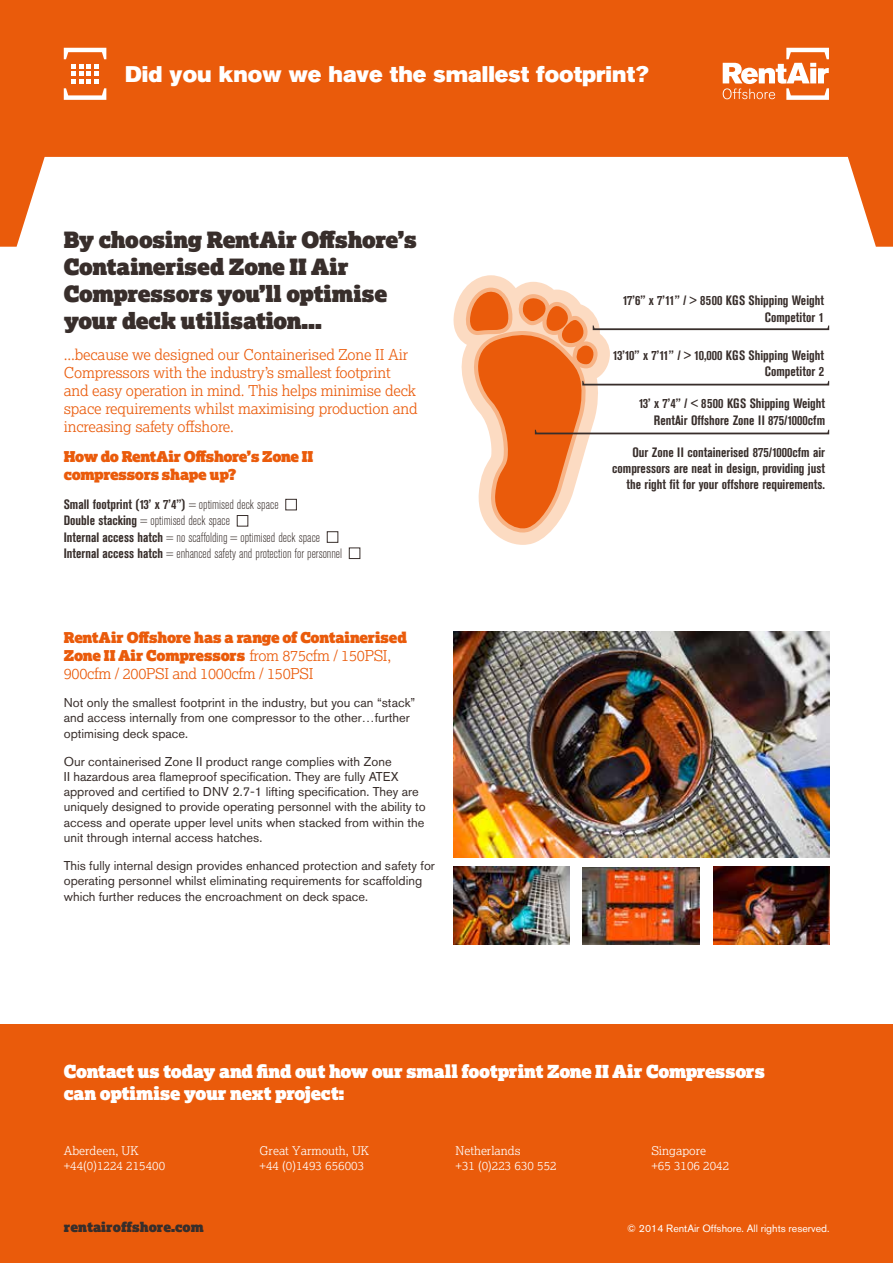
<style>
.page{position:relative;width:893px;height:1263px;background:#fff}
.page>*{position:absolute;margin:0;border:0;box-sizing:border-box;transform-origin:0 0}
.t1{font:22.5px/27px "Lexia Typo Ad";color:#382e2b}
.t2{font:22.5px "Akzidenz Grotesk BQ Super";color:#fff}
.t3{font:18px/21.6px "Lexia Typo Ad";color:#fff}
.t4{font:300 15px/18px "Lexia";letter-spacing:-.01em;color:#ea5b0b}
.t5{font:15px/18px "Lexia Typo Ad";letter-spacing:-.015em;color:#ea5b0b}
.t6{font:700 condensed 13.5px/16.2px "Akzidenz Grotesk BE";color:#382e2b;text-align:right}
.t7{font:300 condensed 13.5px/16.2px "Akzidenz Grotesk BE";color:#382e2b}
.t8{font:13.5px "Lexia Typo Ad";color:#382e2b}
.t9{font:12.75px/15.3px "Akzidenz Grotesk BE";color:#382e2b}
.t10{font:300 12px/14.4px "Lexia";color:#fff}
.t11{font:10.5px "Akzidenz Grotesk BE";color:#fff}
.s1{font-weight:700}
.s2{font-family:"Lexia";font-weight:300}
</style>
<div class="page">
<svg style="left:0;top:0;width:893px;height:247px;fill:#ea5b0b"></svg>
<div style="left:285px;top:499px;width:12px;height:11px;border:1px solid #382e2b"></div>
<div style="left:237px;top:515px;width:11px;height:11px;border:1px solid #382e2b"></div>
<div style="left:327px;top:531px;width:11px;height:12px;border:1px solid #382e2b"></div>
<div style="left:349px;top:547px;width:11px;height:12px;border:1px solid #382e2b"></div>
<svg style="left:723px;top:48px;width:106px;height:52px"></svg>
<svg style="left:64px;top:48px;width:42px;height:52px"></svg>
<svg style="left:453px;top:275px;width:376px;height:270px"></svg>
<div style="left:0;top:1025px;width:893px;height:238px;background:#ea5b0b"></div>
<img style="left:454px;top:867px;width:116px;height:78px">
<img style="left:713px;top:867px;width:116px;height:78px">
<img style="left:582px;top:867px;width:118px;height:78px">
<img style="left:453px;top:631px;width:376px;height:227px">
<h1 class="t2" style="left:125px;top:61px;width:525px">Did you know we have the smallest footprint?</h1>
<h1 class="t1" style="left:64px;top:227px;width:355px">By choosing RentAir Offshore’s<br>Containerised Zone II Air<br>Compressors you’ll optimise your deck utilisation…</h1>
<p class="t4" style="left:64px;top:345px;width:355px">...because we designed our Containerised Zone II Air Compressors with the industry’s smallest footprint and easy operation in mind. This helps minimise deck space requirements whilst maximising production and increasing safety offshore.</p>
<p class="t5" style="left:64px;top:448px;width:251px">How do RentAir Offshore’s Zone II compressors shape up?</p>
<p class="t7" style="left:64px;top:497px;width:280px"><span class="s1">Small footprint (13’ x 7’4”)</span> = optimised deck space<br><span class="s1">Double stacking</span> = optimised deck space<br><span class="s1">Internal access hatch</span> = no scaffolding = optimised deck space <span class="s1">Internal access hatch</span> = enhanced safety and protection for personnel</p>
<p class="t5" style="left:64px;top:629px;width:345px">RentAir Offshore has a range of Containerised<br>Zone II Air Compressors <span class="s2">from 875cfm / 150PSI,</span></p>
<p class="t4" style="left:64px;top:664px;width:251px">900cfm / 200PSI and 1000cfm / 150PSI</p>
<p class="t9" style="left:64px;top:695px;width:353px">Not only the smallest footprint in the industry, but you can “stack” and access internally from one compressor to the other…further optimising deck space.</p>
<p class="t9" style="left:64px;top:753px;width:364px">Our containerised Zone II product range complies with Zone<br>II hazardous area flameproof specification. They are fully ATEX approved and certified to DNV 2.7-1 lifting specification. They are uniquely designed to provide operating personnel with the ability to access and operate upper level units when stacked from within the unit through internal access hatches.</p>
<p class="t9" style="left:64px;top:858px;width:373px">This fully internal design provides enhanced protection and safety for operating personnel whilst eliminating requirements for scaffolding which further reduces the encroachment on deck space.</p>
<p class="t6" style="left:623px;top:293px;width:203px">17’6” x 7’11” / &gt; 8500 KGS Shipping Weight<br>Competitor 1</p>
<p class="t6" style="left:613px;top:348px;width:213px">13’10” x 7’11” / &gt; 10,000 KGS Shipping Weight<br>Competitor 2</p>
<p class="t6" style="left:639px;top:396px;width:188px">13’ x 7’4” / &lt; 8500 KGS Shipping Weight<br>RentAir Offshore Zone II 875/1000cfm</p>
<p class="t6" style="left:612px;top:444px;width:214px">Our Zone II containerised 875/1000cfm air compressors are neat in design, providing just the right fit for your offshore requirements.</p>
<h2 class="t3" style="left:64px;top:1061px;width:702px">Contact us today and find out how our small footprint Zone II Air Compressors can optimise your next project:</h2>
<p class="t10" style="left:64px;top:1143px;width:103px">Aberdeen, UK +44(0)1224 215400</p>
<p class="t10" style="left:260px;top:1143px;width:111px">Great Yarmouth, UK +44 (0)1493 656003</p>
<p class="t10" style="left:455px;top:1143px;width:103px">Netherlands<br>+31 (0)223 630 552</p>
<p class="t10" style="left:651px;top:1143px;width:79px">Singapore<br>+65 3106 2042</p>
<p class="t8" style="left:64px;top:1220px;width:141px">rentairoffshore.com</p>
<p class="t11" style="left:627px;top:1222px;width:204px">© 2014 RentAir Offshore. All rights reserved.</p>
</div>
